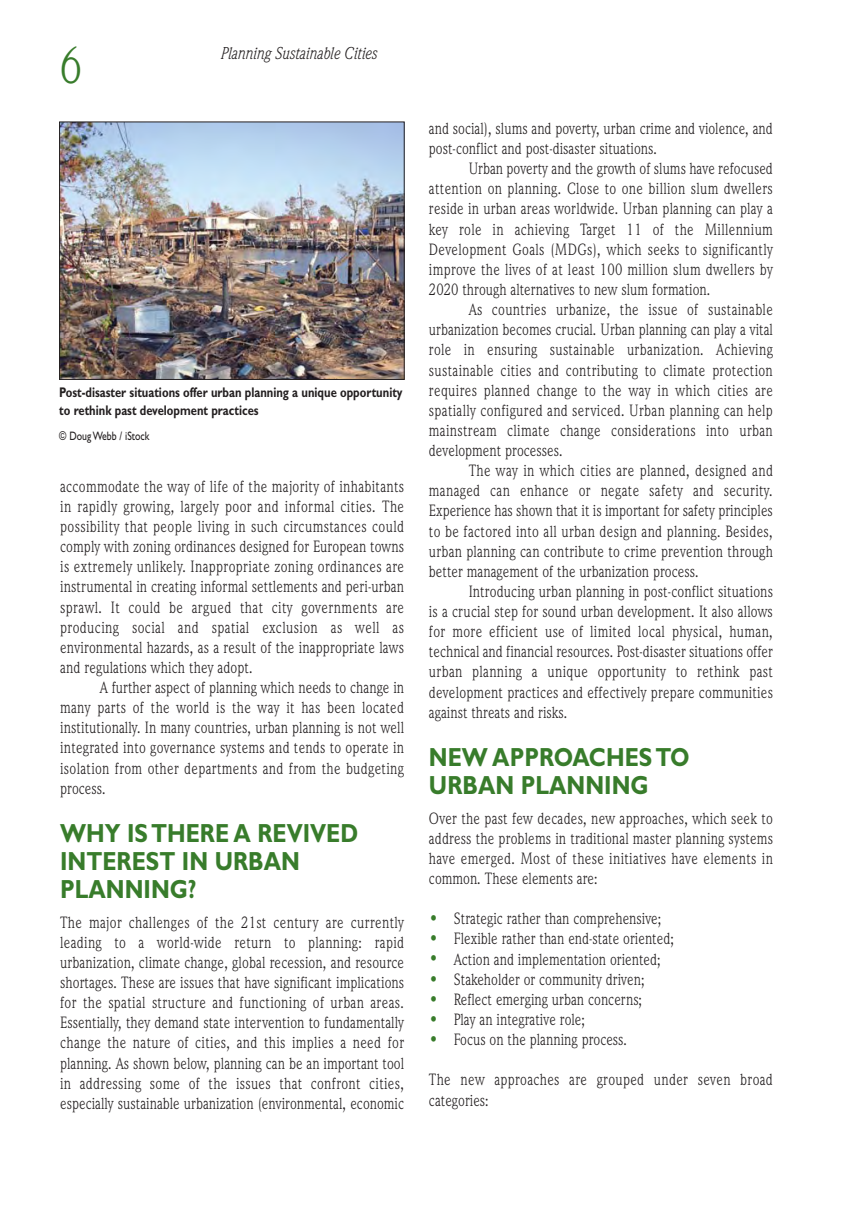
<style>
.page{position:relative;width:853px;height:1206px;background:#fff}
.page>*{position:absolute;margin:0;border:0;box-sizing:border-box;transform-origin:0 0}
.t1{font:52.5px "Weidemann IT Cby BT";color:#387c2b;scale:.85 1}
.t2{font:700 26.25px/28px "Gill Sans";color:#387c2b;scale:.85 1}
.t3{font:italic 17.5px "Weidemann IT Cby BT";color:#231f20;scale:.85 1}
.t4{font:16.62px/20.1px "Weidemann IT Cby BT";color:#231f20;text-align:justify;scale:.85 1}
.t5{font:16.62px/20.1px "Weidemann IT Cby BT";letter-spacing:.02em;color:#231f20;scale:.85 1}
.t6{font:700 14px/17.5px "Gill Sans";color:#231f20;scale:.8 1}
.t7{font:12.25px "Gill Sans";color:#231f20;scale:.8 1}
.s1{font-size:19.25px;color:#387c2b}
</style>
<div class="page">
<img style="left:59px;top:121px;width:346px;height:259px">
<h1 class="t1" style="left:59px;top:46px;width:29px">6</h1>
<p class="t3" style="left:221px;top:47px;width:185px">Planning Sustainable Cities</p>
<p class="t6" style="left:59px;top:385px;width:431px">Post-disaster situations offer urban planning a unique opportunity to rethink past development practices</p>
<p class="t7" style="left:59px;top:432px;width:114px">© Doug Webb / iStock</p>
<p class="t4" style="left:60px;top:478px;width:406px">accommodate the way of life of the majority of inhabitants in rapidly growing, largely poor and informal cities. The possibility that people living in such circumstances could comply with zoning ordinances designed for European towns is extremely unlikely. Inappropriate zoning ordinances are instrumental in creating informal settlements and peri-urban sprawl. It could be argued that city governments are producing social and spatial exclusion as well as environmental hazards, as a result of the inappropriate laws and regulations which they adopt.</p>
<p class="t4" style="left:60px;top:679px;width:406px;text-indent:40px">A further aspect of planning which needs to change in many parts of the world is the way it has been located institutionally. In many countries, urban planning is not well integrated into governance systems and tends to operate in isolation from other departments and from the budgeting process.</p>
<h2 class="t2" style="left:60px;top:821px;width:352px">WHY IS THERE A REVIVED<br>INTEREST IN URBAN<br>PLANNING?</h2>
<p class="t4" style="left:60px;top:913px;width:406px">The major challenges of the 21st century are currently leading to a world-wide return to planning: rapid urbanization, climate change, global recession, and resource shortages. These are issues that have significant implications for the spatial structure and functioning of urban areas.<br>Essentially, they demand state intervention to fundamentally change the nature of cities, and this implies a need for planning. As shown below, planning can be an important tool in addressing some of the issues that confront cities, especially sustainable urbanization (environmental, economic</p>
<p class="t4" style="left:429px;top:120px;width:406px">and social), slums and poverty, urban crime and violence, and post-conflict and post-disaster situations.</p>
<p class="t4" style="left:429px;top:160px;width:406px;text-indent:40px">Urban poverty and the growth of slums have refocused attention on planning. Close to one billion slum dwellers reside in urban areas worldwide. Urban planning can play a key role in achieving Target 11 of the Millennium Development Goals (MDGs), which seeks to significantly improve the lives of at least 100 million slum dwellers by 2020 through alternatives to new slum formation.</p>
<p class="t4" style="left:429px;top:301px;width:406px;text-indent:40px">As countries urbanize, the issue of sustainable urbanization becomes crucial. Urban planning can play a vital role in ensuring sustainable urbanization. Achieving sustainable cities and contributing to climate protection requires planned change to the way in which cities are spatially configured and serviced. Urban planning can help mainstream climate change considerations into urban development processes.</p>
<p class="t4" style="left:429px;top:462px;width:406px;text-indent:40px">The way in which cities are planned, designed and managed can enhance or negate safety and security.<br>Experience has shown that it is important for safety principles to be factored into all urban design and planning. Besides, urban planning can contribute to crime prevention through better management of the urbanization process.</p>
<p class="t4" style="left:429px;top:583px;width:406px;text-indent:40px">Introducing urban planning in post-conflict situations is a crucial step for sound urban development. It also allows for more efficient use of limited local physical, human, technical and financial resources. Post-disaster situations offer urban planning a unique opportunity to rethink past development practices and effectively prepare communities against threats and risks.</p>
<h2 class="t2" style="left:429px;top:745px;width:308px">NEW APPROACHES TO<br>URBAN PLANNING</h2>
<p class="t4" style="left:429px;top:809px;width:406px">Over the past few decades, new approaches, which seek to address the problems in traditional master planning systems have emerged. Most of these initiatives have elements in common. These elements are:</p>
<p class="t4" style="left:429px;top:910px;width:275px"><span class="s1">•</span> Strategic rather than comprehensive;</p>
<p class="t4" style="left:429px;top:930px;width:290px"><span class="s1">•</span> Flexible rather than end-state oriented;</p>
<p class="t4" style="left:429px;top:950px;width:274px"><span class="s1">•</span> Action and implementation oriented;</p>
<p class="t4" style="left:429px;top:970px;width:255px"><span class="s1">•</span> Stakeholder or community driven;</p>
<p class="t4" style="left:429px;top:990px;width:252px"><span class="s1">•</span> Reflect emerging urban concerns;</p>
<p class="t4" style="left:429px;top:1011px;width:185px"><span class="s1">•</span> Play an integrative role;</p>
<p class="t4" style="left:429px;top:1031px;width:235px"><span class="s1">•</span> Focus on the planning process.</p>
<p class="t5" style="left:429px;top:1071px;width:406px">The new approaches are grouped under seven broad categories:</p>
</div>
